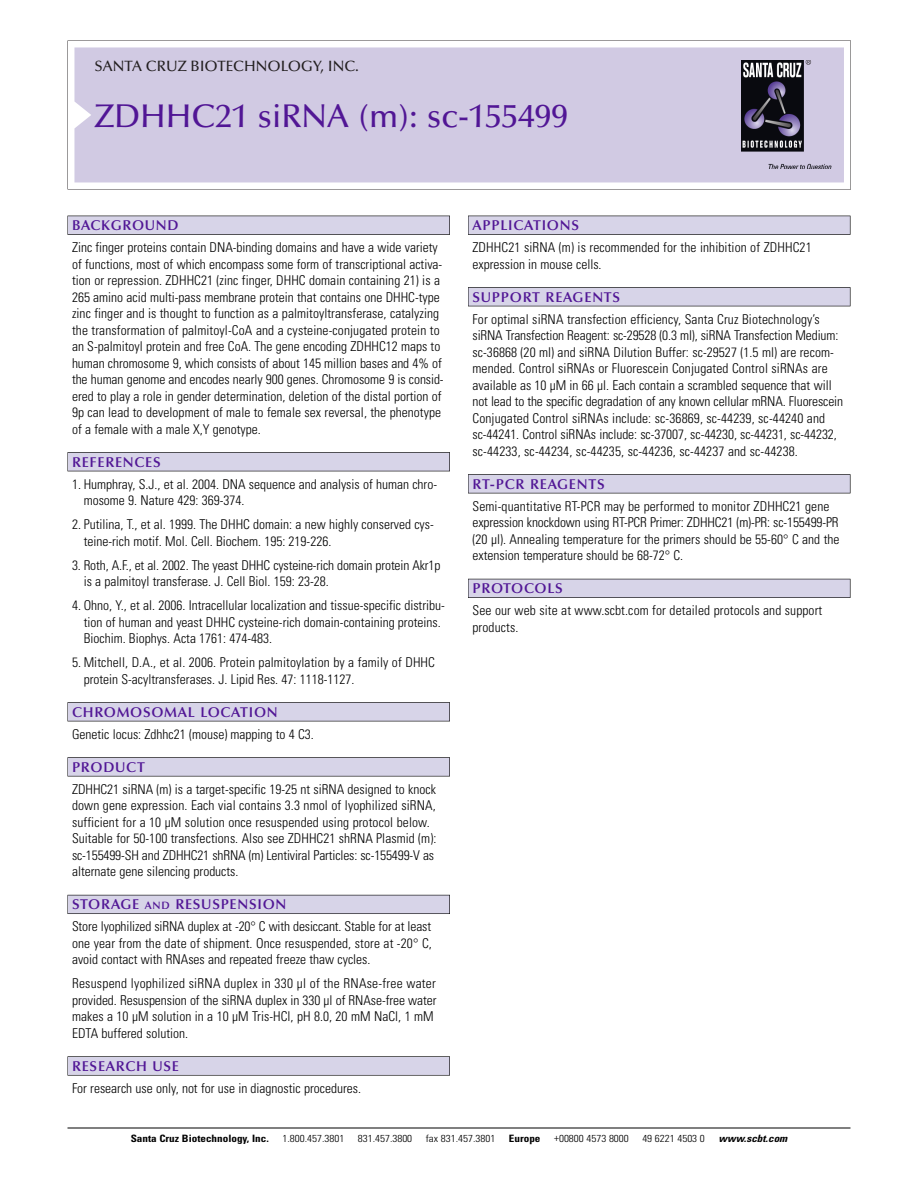
<style>
.page{position:relative;width:918px;height:1188px;background:#fff}
.page>*{position:absolute;margin:0;border:0;box-sizing:border-box;transform-origin:0 0}
.t1{font:500 33px "Optima";color:#511695}
.t2{font:500 15px "Optima";color:#231f20}
.t3{font:600 14.25px "Optima";letter-spacing:.05em;color:#511695}
.t4{font:300 condensed 13.5px/16.5px "Univers";color:#000}
.t5{font:300 condensed 10.2px "Univers";color:#000;scale:1.1 1}
.t6{font:700 condensed 10.2px "Univers";color:#000;scale:1.1 1}
.t7{font:italic 700 condensed 10.2px "Univers";color:#000;scale:1.1 1}
.s1{font-size:10.65px}
</style>
<div class="page">
<svg style="left:74px;top:41px;width:777px;height:148px"></svg>
<div style="left:74px;top:47px;width:770px;height:135px;background:#d1cae3"></div>
<img style="left:741px;top:60px;width:90px;height:108px">
<div style="left:68px;top:216px;width:382px;height:19px;background:#535256"></div>
<div style="left:68px;top:216px;width:381px;height:18px;background:#d7d4e8"></div>
<div style="left:68px;top:452px;width:382px;height:19px;background:#515155"></div>
<div style="left:68px;top:453px;width:381px;height:18px;background:#d7d4e8"></div>
<div style="left:68px;top:702px;width:382px;height:19px;background:#545357"></div>
<div style="left:68px;top:703px;width:381px;height:18px;background:#d7d4e8"></div>
<div style="left:68px;top:757px;width:382px;height:19px;background:#575659"></div>
<div style="left:68px;top:758px;width:381px;height:18px;background:#d7d4e8"></div>
<div style="left:68px;top:895px;width:382px;height:19px;background:#595860"></div>
<div style="left:68px;top:895px;width:381px;height:18px;background:#d7d4e8"></div>
<svg style="left:68px;top:1056px;width:382px;height:20px"></svg>
<div style="left:68px;top:1057px;width:381px;height:18px;background:#d7d4e8"></div>
<div style="left:468px;top:216px;width:382px;height:19px;background:#535256"></div>
<div style="left:468px;top:216px;width:382px;height:18px;background:#d7d4e8"></div>
<div style="left:468px;top:287px;width:382px;height:19px;background:#515155"></div>
<div style="left:468px;top:288px;width:382px;height:18px;background:#d7d4e8"></div>
<div style="left:468px;top:474px;width:382px;height:19px;background:#545357"></div>
<div style="left:468px;top:475px;width:382px;height:18px;background:#d7d4e8"></div>
<div style="left:468px;top:579px;width:382px;height:19px;background:#535259"></div>
<div style="left:468px;top:579px;width:382px;height:18px;background:#d7d4e8"></div>
<hr style="left:68px;top:1128px;width:782px;height:1px;background:#000">
<p class="t2" style="left:94px;top:60px;width:266px">SANTA CRUZ BIOTECHNOLOGY, INC.</p>
<p class="t1" style="left:94px;top:102px;width:475px">ZDHHC21 siRNA (m): sc-155499</p>
<p class="t3" style="left:72px;top:219px;width:108px">BACKGROUND</p>
<p class="t4" style="left:72px;top:240px;width:373px">Zinc finger proteins contain DNA-binding domains and have a wide variety of functions, most of which encompass some form of transcriptional activa&shy;tion or repression. ZDHHC21 (zinc finger, DHHC domain containing 21) is a 265 amino acid multi-pass membrane protein that contains one DHHC-type zinc finger and is thought to function as a palmitoyltransferase, catalyzing the transformation of palmitoyl-CoA and a cysteine-conjugated protein to an S-palmitoyl protein and free CoA. The gene encoding ZDHHC12 maps to human chromosome 9, which consists of about 145 million bases and 4% of the human genome and encodes nearly 900 genes. Chromosome 9 is consid&shy;ered to play a role in gender determination, deletion of the distal portion of 9p can lead to development of male to female sex reversal, the phenotype of a female with a male X,Y genotype.</p>
<p class="t3" style="left:72px;top:456px;width:90px">REFERENCES</p>
<p class="t4" style="left:84px;top:477px;width:355px;text-indent:-12px">1. Humphray, S.J., et al. 2004. DNA sequence and analysis of human chro&shy;mosome 9. Nature 429: 369-374.</p>
<p class="t4" style="left:84px;top:517px;width:352px;text-indent:-12px">2. Putilina, T., et al. 1999. The DHHC domain: a new highly conserved cys&shy;teine-rich motif. Mol. Cell. Biochem. 195: 219-226.</p>
<p class="t4" style="left:84px;top:558px;width:358px;text-indent:-12px">3. Roth, A.F., et al. 2002. The yeast DHHC cysteine-rich domain protein Akr1p is a palmitoyl transferase. J. Cell Biol. 159: 23-28.</p>
<p class="t4" style="left:84px;top:598px;width:363px;text-indent:-12px">4. Ohno, Y., et al. 2006. Intracellular localization and tissue-specific distribu&shy;tion of human and yeast DHHC cysteine-rich domain-containing proteins.<br>Biochim. Biophys. Acta 1761: 474-483.</p>
<p class="t4" style="left:84px;top:655px;width:353px;text-indent:-12px">5. Mitchell, D.A., et al. 2006. Protein palmitoylation by a family of DHHC protein S-acyltransferases. J. Lipid Res. 47: 1118-1127.</p>
<p class="t3" style="left:72px;top:706px;width:207px">CHROMOSOMAL LOCATION</p>
<p class="t4" style="left:72px;top:727px;width:243px">Genetic locus: Zdhhc21 (mouse) mapping to 4 C3.</p>
<p class="t3" style="left:72px;top:761px;width:74px">PRODUCT</p>
<p class="t4" style="left:72px;top:782px;width:366px">ZDHHC21 siRNA (m) is a target-specific 19-25 nt siRNA designed to knock down gene expression. Each vial contains 3.3 nmol of lyophilized siRNA, sufficient for a 10 µM solution once resuspended using protocol below.<br>Suitable for 50-100 transfections. Also see ZDHHC21 shRNA Plasmid (m): sc-155499-SH and ZDHHC21 shRNA (m) Lentiviral Particles: sc-155499-V as alternate gene silencing products.</p>
<p class="t3" style="left:72px;top:898px;width:216px">STORAGE <span class="s1">AND</span> RESUSPENSION</p>
<p class="t4" style="left:72px;top:920px;width:361px;text-align:justify">Store lyophilized siRNA duplex at -20° C with desiccant. Stable for at least one year from the date of shipment. Once resuspended, store at -20° C, avoid contact with RNAses and repeated freeze thaw cycles.</p>
<p class="t4" style="left:72px;top:977px;width:366px">Resuspend lyophilized siRNA duplex in 330 µl of the RNAse-free water provided. Resuspension of the siRNA duplex in 330 µl of RNAse-free water makes a 10 µM solution in a 10 µM Tris-HCl, pH 8.0, 20 mM NaCl, 1 mM EDTA buffered solution.</p>
<p class="t3" style="left:72px;top:1060px;width:109px">RESEARCH USE</p>
<p class="t4" style="left:72px;top:1081px;width:291px">For research use only, not for use in diagnostic procedures.</p>
<p class="t3" style="left:473px;top:219px;width:108px">APPLICATIONS</p>
<p class="t4" style="left:473px;top:240px;width:341px">ZDHHC21 siRNA (m) is recommended for the inhibition of ZDHHC21 expression in mouse cells.</p>
<p class="t3" style="left:473px;top:291px;width:149px">SUPPORT REAGENTS</p>
<p class="t4" style="left:473px;top:312px;width:372px">For optimal siRNA transfection efficiency, Santa Cruz Biotechnology’s siRNA Transfection Reagent: sc-29528 (0.3 ml), siRNA Transfection Medium: sc-36868 (20 ml) and siRNA Dilution Buffer: sc-29527 (1.5 ml) are recom&shy;mended. Control siRNAs or Fluorescein Conjugated Control siRNAs are available as 10 µM in 66 µl. Each contain a scrambled sequence that will not lead to the specific degradation of any known cellular mRNA. Fluorescein Conjugated Control siRNAs include: sc-36869, sc-44239, sc-44240 and sc-44241. Control siRNAs include: sc-37007, sc-44230, sc-44231, sc-44232, sc-44233, sc-44234, sc-44235, sc-44236, sc-44237 and sc-44238.</p>
<p class="t3" style="left:473px;top:478px;width:134px">RT-PCR REAGENTS</p>
<p class="t4" style="left:473px;top:499px;width:369px">Semi-quantitative RT-PCR may be performed to monitor ZDHHC21 gene expression knockdown using RT-PCR Primer: ZDHHC21 (m)-PR: sc-155499-PR (20 µl). Annealing temperature for the primers should be 55-60° C and the extension temperature should be 68-72° C.</p>
<p class="t3" style="left:473px;top:582px;width:92px">PROTOCOLS</p>
<p class="t4" style="left:473px;top:604px;width:351px">See our web site at www.scbt.com for detailed protocols and support products.</p>
<p class="t6" style="left:131px;top:1135px;width:127px">Santa Cruz Biotechnology, Inc.</p>
<p class="t5" style="left:282px;top:1135px;width:58px">1.800.457.3801</p>
<p class="t5" style="left:358px;top:1135px;width:51px">831.457.3800</p>
<p class="t5" style="left:426px;top:1135px;width:65px">fax 831.457.3801</p>
<p class="t6" style="left:509px;top:1135px;width:30px">Europe</p>
<p class="t5" style="left:554px;top:1135px;width:69px">+00800 4573 8000</p>
<p class="t5" style="left:642px;top:1135px;width:58px">49 6221 4503 0</p>
<p class="t7" style="left:719px;top:1135px;width:66px">www.scbt.com</p>
</div>
